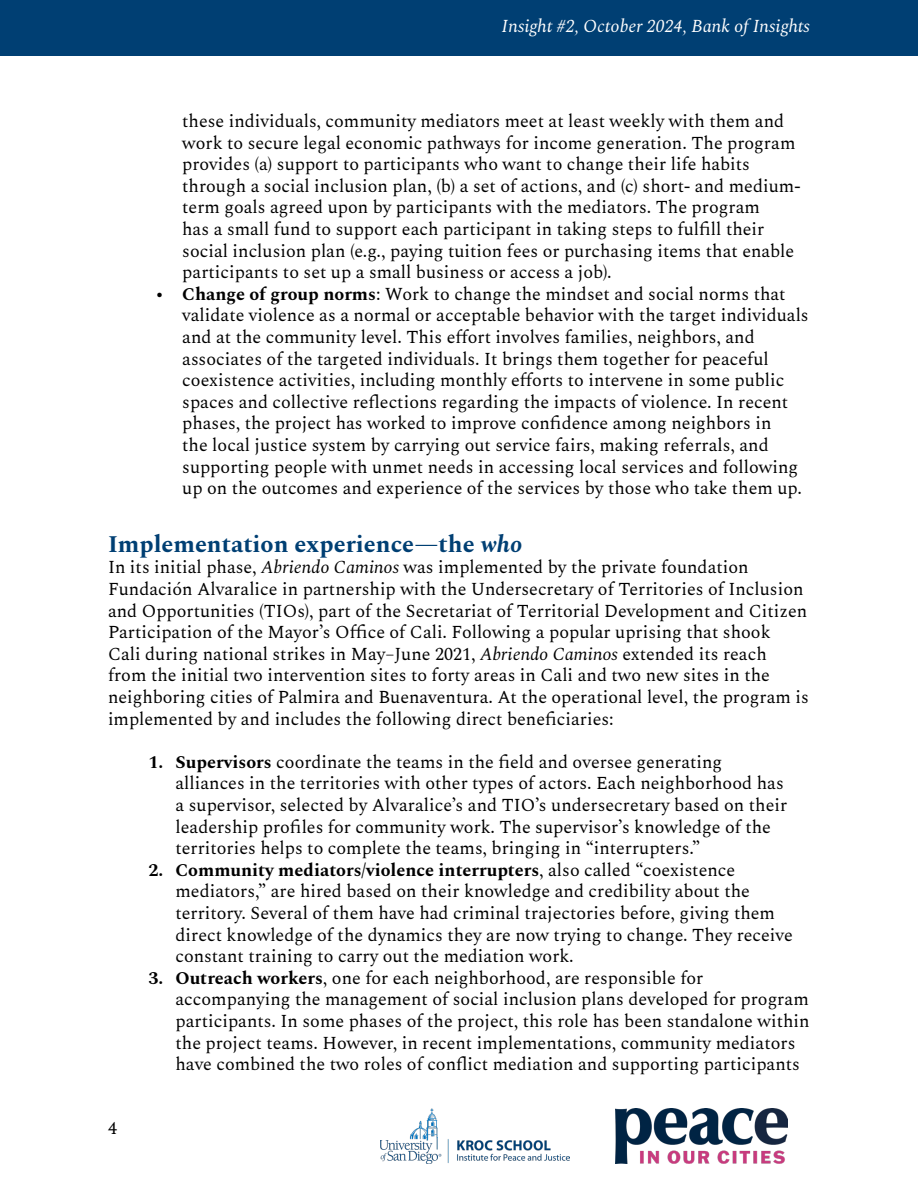
<style>
.page{position:relative;width:918px;height:1188px;background:#fff}
.page>*{position:absolute;margin:0;border:0;box-sizing:border-box;transform-origin:0 0}
.t1{font:700 24px "Spectral";color:#003f73}
.t2{font:18px/21.6px "Spectral";color:#000}
.t3{font:italic 18px "Spectral";color:#fff}
.s1{font-weight:700}
.s2{font-style:italic}
</style>
<div class="page">
<img style="left:380px;top:1108px;width:189px;height:55px">
<div style="left:0;top:0;width:918px;height:56px;background:#003f73"></div>
<img style="left:616px;top:1108px;width:171px;height:56px">
<p class="t3" style="left:502px;top:13px;width:310px">Insight #2, October 2024, Bank of Insights</p>
<p class="t2" style="left:182px;top:109px;width:620px">these individuals, community mediators meet at least weekly with them and work to secure legal economic pathways for income generation. The program provides (a) support to participants who want to change their life habits through a social inclusion plan, (b) a set of actions, and (c) short- and medium&shy;term goals agreed upon by participants with the mediators. The program<br>has a small fund to support each participant in taking steps to fulfill their social inclusion plan (e.g., paying tuition fees or purchasing items that enable participants to set up a small business or access a job).</p>
<p class="t2" style="left:182px;top:282px;width:628px;text-indent:-27px"><span class="s1">• Change of group norms</span>: Work to change the mindset and social norms that validate violence as a normal or acceptable behavior with the target individuals and at the community level. This effort involves families, neighbors, and associates of the targeted individuals. It brings them together for peaceful coexistence activities, including monthly efforts to intervene in some public spaces and collective reflections regarding the impacts of violence. In recent phases, the project has worked to improve confidence among neighbors in<br>the local justice system by carrying out service fairs, making referrals, and supporting people with unmet needs in accessing local services and following up on the outcomes and experience of the services by those who take them up.</p>
<h1 class="t1" style="left:108px;top:526px;width:416px">Implementation experience—the <span class="s2">who</span></h1>
<p class="t2" style="left:108px;top:555px;width:702px">In its initial phase, <span class="s2">Abriendo Caminos</span> was implemented by the private foundation Fundación Alvaralice in partnership with the Undersecretary of Territories of Inclusion and Opportunities (TIOs), part of the Secretariat of Territorial Development and Citizen Participation of the Mayor’s Office of Cali. Following a popular uprising that shook<br>Cali during national strikes in May–June 2021, <span class="s2">Abriendo Caminos</span> extended its reach from the initial two intervention sites to forty areas in Cali and two new sites in the neighboring cities of Palmira and Buenaventura. At the operational level, the program is implemented by and includes the following direct beneficiaries:</p>
<p class="t2" style="left:176px;top:750px;width:613px;text-indent:-27px"><span class="s1">1. Supervisors</span> coordinate the teams in the field and oversee generating alliances in the territories with other types of actors. Each neighborhood has a supervisor, selected by Alvaralice’s and TIO’s undersecretary based on their leadership profiles for community work. The supervisor’s knowledge of the territories helps to complete the teams, bringing in “interrupters.”</p>
<p class="t2" style="left:176px;top:858px;width:619px;text-indent:-27px"><span class="s1">2. Community mediators/violence interrupters</span>, also called “coexistence mediators,” are hired based on their knowledge and credibility about the territory. Several of them have had criminal trajectories before, giving them direct knowledge of the dynamics they are now trying to change. They receive constant training to carry out the mediation work.</p>
<p class="t2" style="left:176px;top:966px;width:636px;text-indent:-27px"><span class="s1">3. Outreach workers</span>, one for each neighborhood, are responsible for accompanying the management of social inclusion plans developed for program participants. In some phases of the project, this role has been standalone within the project teams. However, in recent implementations, community mediators have combined the two roles of conflict mediation and supporting participants</p>
<p class="t2" style="left:108px;top:1116px;width:10px">4</p>
</div>
